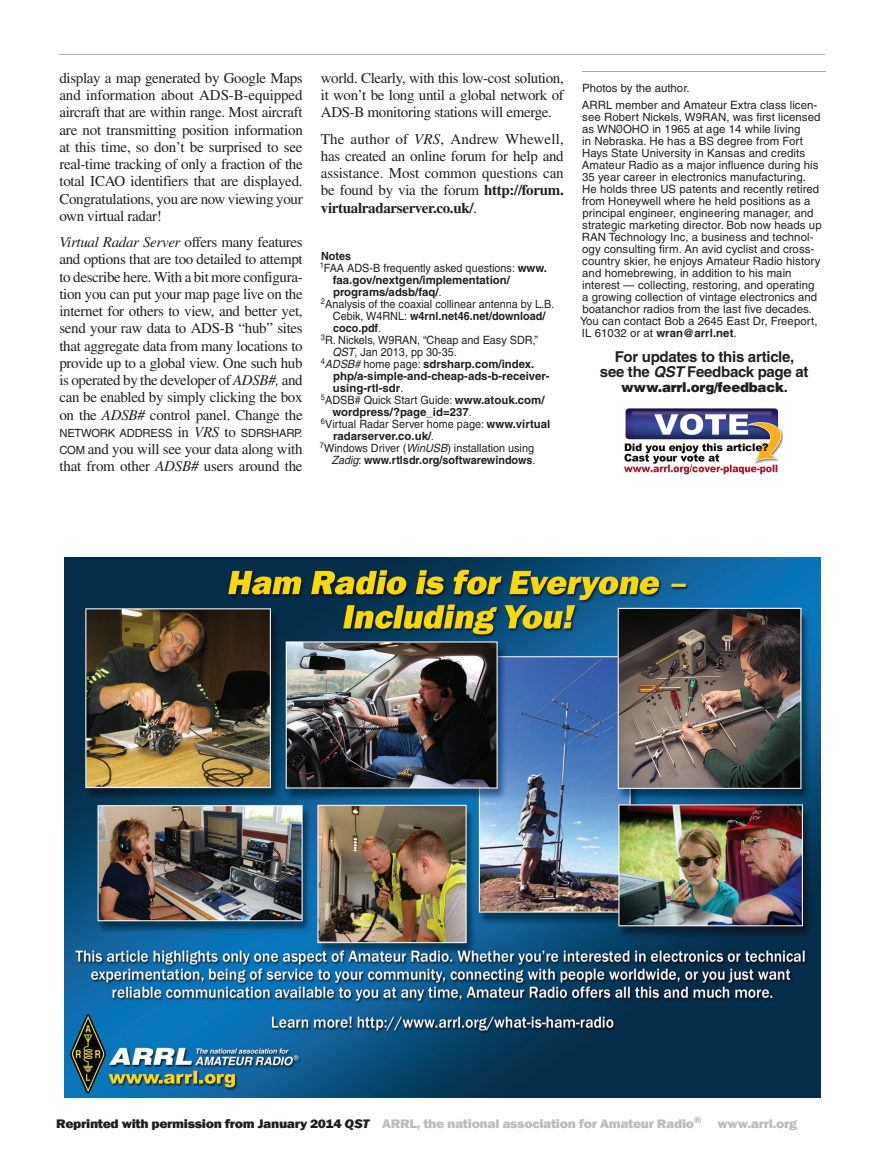
<style>
.page{position:relative;width:885px;height:1161px;background:#fff}
.page>*{position:absolute;margin:0;border:0;box-sizing:border-box;transform-origin:0 0}
.Body_Text{font:15px/17.2px "Times";letter-spacing:-.02em;color:#231f20;text-align:justify}
.NEWEST_SMALL_PULL_QU{font:700 15px/15px "Helvetica";letter-spacing:-.02em;color:#231f20;text-align:center}
.NEWEST_SMALL_PULL_QU-2{font:900 13.5px "Helvetica";letter-spacing:-.02em;color:#231f20}
.t1{font:800 12.75px "Franklin Gothic";letter-spacing:-.025em;color:#bcbdc0;scale:1.1 1}
.Author_s_Bio{font:11.4px/12px "Helvetica";letter-spacing:.005em;color:#231f20}
.Notes{font:700 11.4px/12px "Helvetica";color:#231f20}
.Notes-2{font:11.4px/12px "Helvetica";color:#231f20;scale:.95 1}
.Notes-3{font:700 11.4px "Helvetica";color:#231f20;scale:.95 1}
.Body_Text-2{font:11.25px "Helvetica";letter-spacing:-.02em;color:#231f20}
.s1{font-style:italic}
.s2{font-family:"Times";font-size:15px}
.s3{font-family:"Times";font-style:italic;font-size:15px}
.s4{font-family:"Helvetica";font-size:11.25px}
.s5{font-weight:700}
.s6{font-weight:400}
.s7{font-family:"Times";font-weight:400}
.s8{font-weight:400;font-style:italic}
.s9{font-weight:700;font-size:15px}
.s10{color:#231f20}
.s11{font-style:italic;color:#231f20}
</style>
<div class="page">
<hr style="left:59px;top:54px;width:765px;height:1px;background:#a8a9ad">
<img style="left:624px;top:408px;width:158px;height:66px">
<hr style="left:581px;top:71px;width:245px;height:1px;background:#a8a9ad">
<img style="left:64px;top:557px;width:756px;height:540px">
<p class="Body_Text" style="left:59px;top:69px;width:245px">display a map generated by Google Maps and information about ADS-B-equipped aircraft that are within range. Most aircraft are not transmitting position information at this time, so don’t be surprised to see real-time tracking of only a fraction of the total ICAO identifiers that are displayed.<br>Congratulations, you are now viewing your own virtual radar!</p>
<p class="Body_Text" style="left:59px;top:233px;width:245px"><span class="s1">Virtual Radar Server</span> offers many features and options that are too detailed to attempt to describe here. With a bit more configura&shy;tion you can put your map page live on the internet for others to view, and better yet, send your raw data to ADS-B “hub” sites that aggregate data from many locations to provide up to a global view. One such hub is operated by the developer of <span class="s1">ADSB#,</span> and can be enabled by simply clicking the box on the <span class="s1">ADSB#</span> control panel. Change the</p>
<p class="Body_Text-2" style="left:59px;top:426px;width:245px">NETWORK ADDRESS <span class="s2">in</span> <span class="s3">VRS</span> <span class="s2">to</span> SDRSHARP.</p>
<p class="Body_Text" style="left:59px;top:440px;width:245px"><span class="s4">COM</span> and you will see your data along with that from other <span class="s1">ADSB#</span> users around the</p>
<p class="Body_Text" style="left:321px;top:69px;width:244px">world. Clearly, with this low-cost solution, it won’t be long until a global network of ADS-B monitoring stations will emerge.</p>
<p class="Body_Text" style="left:321px;top:130px;width:244px">The author of <span class="s1">VRS</span>, Andrew Whewell, has created an online forum for help and assistance. Most common questions can be found by via the forum <span class="s5">http://forum. virtualradarserver.co.uk/</span>.</p>
<p class="Notes-3" style="left:321px;top:249px;width:33px">Notes</p>
<p class="Notes" style="left:332px;top:262px;width:216px;text-indent:-13px"><sup>1</sup><span class="s6">FAA ADS-B frequently asked questions:</span> www. faa.gov/nextgen/implementation/ programs/adsb/faq/<span class="s7">.</span></p>
<p class="Notes-2" style="left:333px;top:298px;width:234px;text-indent:-12px"><sup>2</sup>Analysis of the coaxial collinear antenna by L.B.<br>Cebik, W4RNL: <span class="s5">w4rnl.net46.net/download/ coco.pdf</span>.</p>
<p class="Notes-2" style="left:332px;top:334px;width:218px;text-indent:-11px"><sup>3</sup>R. Nickels, W9RAN, “Cheap and Easy SDR,”<br><span class="s1">QST</span>, Jan 2013, pp 30-35.</p>
<p class="Notes" style="left:333px;top:358px;width:218px;text-indent:-12px"><sup>4</sup><span class="s8">ADSB#</span> <span class="s6">home page:</span> sdrsharp.com/index. php/a-simple-and-cheap-ads-b-receiver&shy;using-rtl-sdr<span class="s6">.</span></p>
<p class="Notes" style="left:332px;top:394px;width:213px;text-indent:-12px"><sup>5</sup><span class="s6">ADSB# Quick Start Guide:</span> www.atouk.com/ wordpress/?page_id=237<span class="s7">.</span></p>
<p class="Notes" style="left:333px;top:418px;width:219px;text-indent:-12px"><sup>6</sup><span class="s6">Virtual Radar Server home page:</span> www.virtual radarserver.co.uk/<span class="s7">.</span></p>
<p class="Notes-2" style="left:320px;top:442px;width:228px;text-align:right"><sup>7</sup>Windows Driver (<span class="s1">WinUSB</span>) installation using<br><span class="s1">Zadig</span>: <span class="s5">www.rtlsdr.org/softwarewindows</span>.</p>
<p class="Author_s_Bio" style="left:582px;top:82px;width:109px">Photos by the author.</p>
<p class="Author_s_Bio" style="left:580px;top:99px;width:243px">ARRL member and Amateur Extra class licen&shy;see Robert Nickels, W9RAN, was first licensed as WNØOHO in 1965 at age 14 while living<br>in Nebraska. He has a BS degree from Fort Hays State University in Kansas and credits Amateur Radio as a major influence during his 35 year career in electronics manufacturing.<br>He holds three US patents and recently retired from Honeywell where he held positions as a principal engineer, engineering manager, and strategic marketing director. Bob now heads up RAN Technology Inc, a business and technol&shy;ogy consulting firm. An avid cyclist and cross&shy;country skier, he enjoys Amateur Radio history and homebrewing, in addition to his main interest — collecting, restoring, and operating<br>a growing collection of vintage electronics and boatanchor radios from the last five decades.<br>You can contact Bob a 2645 East Dr, Freeport, IL 61032 or at <span class="s5">wran@arrl.net</span>.</p>
<p class="NEWEST_SMALL_PULL_QU" style="left:599px;top:349px;width:210px">For updates to this article,<br>see the <span class="s1">QST</span> Feedback page at</p>
<p class="NEWEST_SMALL_PULL_QU-2" style="left:621px;top:379px;width:168px">www.arrl.org/feedback<span class="s9">.</span></p>
<p class="t1" style="left:56px;top:1115px;width:674px"><span class="s10">Reprinted with permission from January 2014</span> <span class="s11">QST</span> ARRL, the national association for Amateur Radio<sup>®</sup> www.arrl.org</p>
</div>
